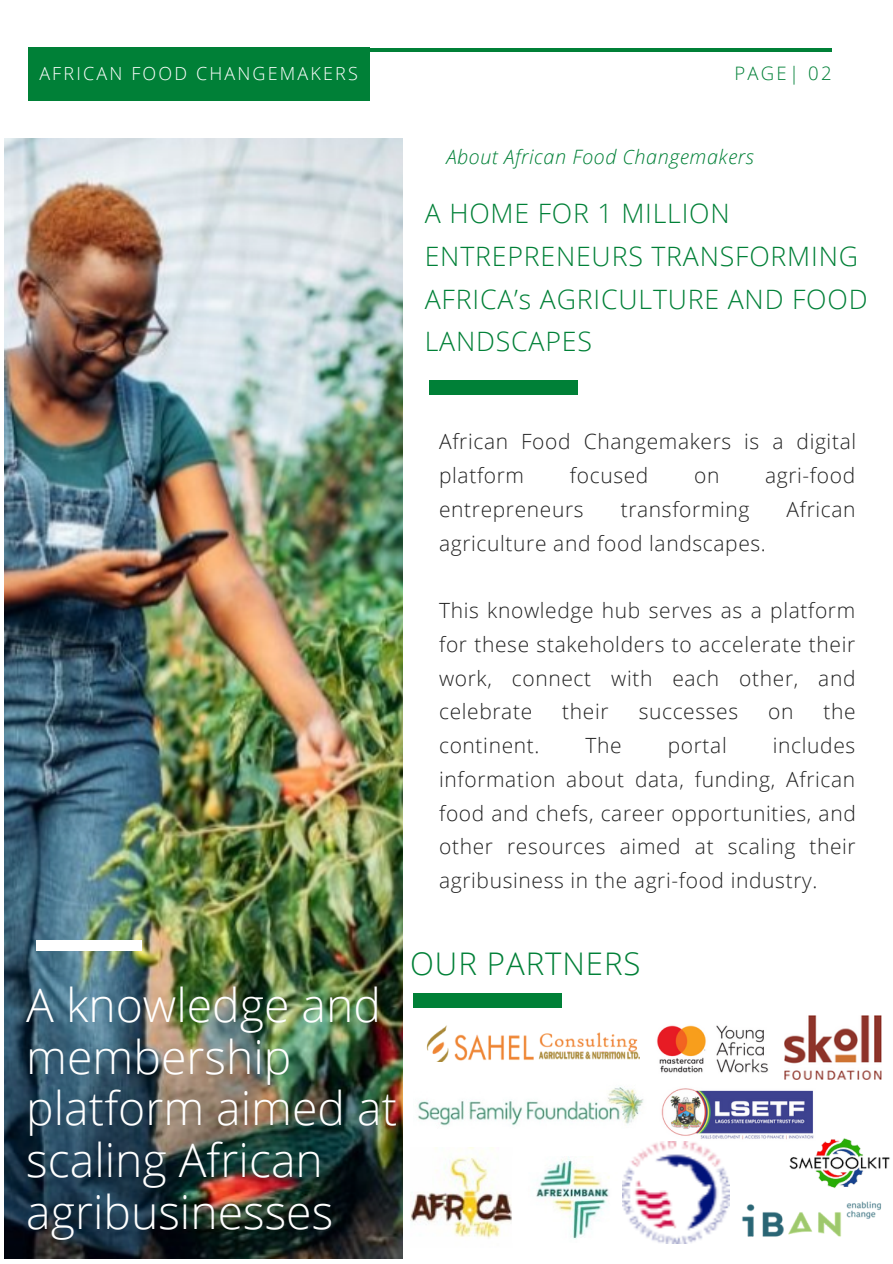
<style>
.page{position:relative;width:893px;height:1264px;background:#fff}
.page>*{position:absolute;margin:0;border:0;box-sizing:border-box;transform-origin:0 0}
.t1{font:300 46.35px/51.8px "Open Sans";color:#fff}
.t2{font:300 31.2px "Open Sans";letter-spacing:.03em;color:#008037}
.t3{font:300 26.7px/42.8px "Open Sans";letter-spacing:.03em;color:#008037}
.t4{font:300 21px/33.8px "Open Sans";letter-spacing:.03em;color:#222;text-align:justify}
.t5{font:italic 300 19.8px "Open Sans";letter-spacing:.03em;color:#008037}
.t6{font:300 18.45px "Open Sans";letter-spacing:.12em;color:#008037}
.t7{font:300 18px "Open Sans";letter-spacing:.12em;color:#fff}
</style>
<div class="page">
<hr style="left:61px;top:48px;width:770px;height:4px;background:#008037">
<div style="left:28px;top:47px;width:342px;height:53px;background:#008037"></div>
<img style="left:4px;top:138px;width:398px;height:1120px">
<div style="left:36px;top:940px;width:106px;height:10px;background:#fff"></div>
<div style="left:413px;top:993px;width:149px;height:14px;background:#008037"></div>
<img style="left:657px;top:1025px;width:112px;height:48px">
<div style="left:429px;top:381px;width:149px;height:13px;background:#008037"></div>
<img style="left:661px;top:1088px;width:152px;height:52px">
<img style="left:782px;top:1134px;width:108px;height:54px">
<img style="left:426px;top:1025px;width:214px;height:37px">
<img style="left:742px;top:1201px;width:139px;height:36px">
<img style="left:784px;top:1015px;width:97px;height:64px">
<img style="left:418px;top:1087px;width:226px;height:39px">
<img style="left:410px;top:1147px;width:102px;height:92px">
<img style="left:536px;top:1156px;width:74px;height:84px">
<img style="left:622px;top:1141px;width:107px;height:102px">
<p class="t7" style="left:39px;top:61px;width:320px">AFRICAN FOOD CHANGEMAKERS</p>
<p class="t6" style="left:734px;top:60px;width:99px">PAGE| 02</p>
<p class="t5" style="left:446px;top:143px;width:309px">About African Food Changemakers</p>
<p class="t3" style="left:425px;top:191px;width:444px">A HOME FOR 1 MILLION<br>ENTREPRENEURS TRANSFORMING<br>AFRICA’s AGRICULTURE AND FOOD<br>LANDSCAPES</p>
<p class="t4" style="left:439px;top:424px;width:418px">African Food Changemakers is a digital platform</p>
<p class="t4" style="left:570px;top:458px;width:80px">focused</p>
<p class="t4" style="left:694px;top:458px;width:27px">on</p>
<p class="t4" style="left:765px;top:458px;width:92px">agri-food</p>
<p class="t4" style="left:439px;top:492px;width:146px">entrepreneurs</p>
<p class="t4" style="left:620px;top:492px;width:130px">transforming</p>
<p class="t4" style="left:786px;top:492px;width:70px">African</p>
<p class="t4" style="left:439px;top:525px;width:328px">agriculture and food landscapes.</p>
<p class="t4" style="left:439px;top:593px;width:418px">This knowledge hub serves as a platform for these stakeholders to accelerate their work, connect with each other, and celebrate</p>
<p class="t4" style="left:562px;top:694px;width:48px">their</p>
<p class="t4" style="left:638px;top:694px;width:101px">successes</p>
<p class="t4" style="left:768px;top:694px;width:27px">on</p>
<p class="t4" style="left:823px;top:694px;width:34px">the</p>
<p class="t4" style="left:439px;top:728px;width:418px;text-indent:334px">includes information about data, funding, African food and chefs, career opportunities, and other resources aimed at scaling their agribusiness in the agri-food industry.</p>
<p class="t4" style="left:439px;top:728px;width:102px">continent.</p>
<p class="t4" style="left:585px;top:728px;width:38px">The</p>
<p class="t4" style="left:667px;top:728px;width:60px">portal</p>
<p class="t1" style="left:26px;top:978px;width:372px">A knowledge and membership platform aimed at scaling African agribusinesses</p>
<p class="t2" style="left:410px;top:941px;width:232px">OUR PARTNERS</p>
</div>
